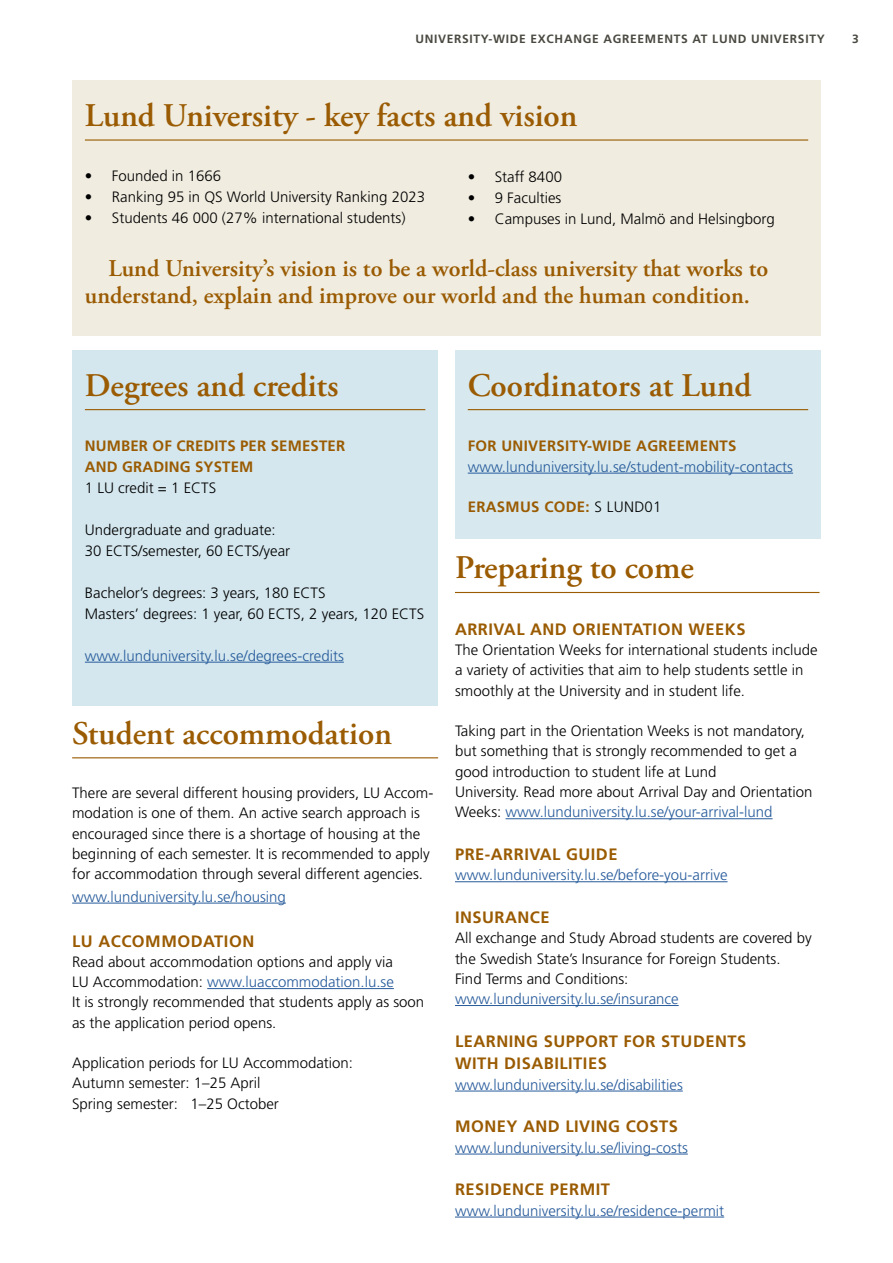
<style>
.page{position:relative;width:893px;height:1263px;background:#fff}
.page>*{position:absolute;margin:0;border:0;box-sizing:border-box;transform-origin:0 0}
.t1{font:600 33px "Adobe Garamond Pro";color:#9a5b02}
.t2{font:600 24px/27px "Adobe Garamond Pro";color:#9a5b02}
.t3{font:700 16.5px/22.5px "Frutiger LT Std";letter-spacing:.03em;color:#9a5b02}
.t4{font:300 15px/20.2px "Frutiger LT Std";color:#000}
.t5{font:300 15px "Frutiger LT Std";color:#275b9b}
.t6{font:700 15px/21px "Frutiger LT Std";letter-spacing:.01em;color:#9a5b02}
.t7{font:700 12px "Frutiger LT Std";letter-spacing:.06em;color:#4a4941}
.s1{color:#275b9b}
.s2{font-weight:300;color:#000}
</style>
<div class="page">
<hr style="left:72px;top:757px;width:366px;height:1px;background:#9a5b02">
<hr style="left:72px;top:903px;width:214px;height:1px;background:#275b9b">
<hr style="left:207px;top:988px;width:187px;height:1px;background:#275b9b">
<hr style="left:455px;top:592px;width:364px;height:1px;background:#9a5b02">
<hr style="left:506px;top:818px;width:267px;height:1px;background:#275b9b">
<hr style="left:455px;top:881px;width:272px;height:1px;background:#275b9b">
<hr style="left:455px;top:1005px;width:224px;height:1px;background:#275b9b">
<hr style="left:455px;top:1091px;width:228px;height:1px;background:#275b9b">
<hr style="left:455px;top:1154px;width:233px;height:1px;background:#275b9b">
<hr style="left:455px;top:1217px;width:269px;height:1px;background:#275b9b">
<div style="left:72px;top:350px;width:366px;height:356px;background:#d4e7ee"></div>
<hr style="left:85px;top:409px;width:340px;height:1px;background:#9a5b02">
<hr style="left:85px;top:662px;width:259px;height:1px;background:#275b9b">
<div style="left:455px;top:350px;width:366px;height:189px;background:#d7e9ef"></div>
<hr style="left:468px;top:409px;width:340px;height:1px;background:#9a5b02">
<hr style="left:468px;top:473px;width:325px;height:1px;background:#275b9b">
<div style="left:72px;top:81px;width:749px;height:255px;background:#f0ece0"></div>
<hr style="left:85px;top:139px;width:723px;height:2px;background:#9a5b02">
<p class="t7" style="left:415px;top:32px;width:411px">UNIVERSITY-WIDE EXCHANGE AGREEMENTS AT LUND UNIVERSITY</p>
<p class="t7" style="left:852px;top:32px;width:8px">3</p>
<h1 class="t1" style="left:85px;top:97px;width:494px">Lund University - key facts and vision</h1>
<p class="t4" style="left:85px;top:166px;width:138px">• Founded in 1666</p>
<p class="t4" style="left:85px;top:187px;width:342px">• Ranking 95 in QS World University Ranking 2023</p>
<p class="t4" style="left:85px;top:208px;width:322px">• Students 46 000 (27% international students)</p>
<h2 class="t2" style="left:85px;top:255px;width:685px;text-indent:24px">Lund University’s vision is to be a world-class university that works to understand, explain and improve our world and the human condition.</h2>
<p class="t4" style="left:468px;top:167px;width:96px">• Staff 8400</p>
<p class="t4" style="left:468px;top:188px;width:95px">• 9 Faculties</p>
<p class="t4" style="left:468px;top:209px;width:309px">• Campuses in Lund, Malmö and Helsingborg</p>
<h1 class="t1" style="left:85px;top:366px;width:255px">Degrees and credits</h1>
<p class="t6" style="left:85px;top:435px;width:262px">NUMBER OF CREDITS PER SEMESTER<br>AND GRADING SYSTEM</p>
<p class="t4" style="left:85px;top:477px;width:133px">1 LU credit = 1 ECTS</p>
<p class="t4" style="left:85px;top:519px;width:207px;line-height:21px">Undergraduate and graduate:<br>30 ECTS/semester, 60 ECTS/year</p>
<p class="t4" style="left:85px;top:582px;width:341px;line-height:21px">Bachelor’s degrees: 3 years, 180 ECTS<br>Masters’ degrees: 1 year, 60 ECTS, 2 years, 120 ECTS</p>
<p class="t5" style="left:85px;top:647px;width:260px">www.lunduniversity.lu.se/degrees-credits</p>
<h1 class="t1" style="left:72px;top:714px;width:321px">Student accommodation</h1>
<p class="t4" style="left:72px;top:783px;width:363px">There are several different housing providers, LU Accom&shy;modation is one of them. An active search approach is encouraged since there is a shortage of housing at the beginning of each semester. It is recommended to apply for accommodation through several different agencies.</p>
<p class="t5" style="left:72px;top:888px;width:215px">www.lunduniversity.lu.se/housing</p>
<p class="t3" style="left:72px;top:930px;width:184px">LU ACCOMMODATION</p>
<p class="t4" style="left:72px;top:952px;width:354px">Read about accommodation options and apply via<br>LU Accommodation: <span class="s1">www.luaccommodation.lu.se<br></span>It is strongly recommended that students apply as soon as the application period opens.</p>
<p class="t4" style="left:72px;top:1053px;width:282px">Application periods for LU Accommodation:<br>Autumn semester: 1–25 April<br>Spring semester: 1–25 October</p>
<h1 class="t1" style="left:468px;top:366px;width:285px">Coordinators at Lund</h1>
<p class="t6" style="left:468px;top:435px;width:270px">FOR UNIVERSITY-WIDE AGREEMENTS</p>
<p class="t5" style="left:468px;top:458px;width:327px">www.lunduniversity.lu.se/student-mobility-contacts</p>
<p class="t6" style="left:468px;top:496px;width:195px">ERASMUS CODE: <span class="s2">S LUND01</span></p>
<h1 class="t1" style="left:455px;top:549px;width:240px">Preparing to come</h1>
<p class="t3" style="left:455px;top:618px;width:292px">ARRIVAL AND ORIENTATION WEEKS</p>
<p class="t4" style="left:455px;top:640px;width:364px">The Orientation Weeks for international students include a variety of activities that aim to help students settle in smoothly at the University and in student life.</p>
<p class="t4" style="left:455px;top:721px;width:359px">Taking part in the Orientation Weeks is not mandatory, but something that is strongly recommended to get a good introduction to student life at Lund<br>University. Read more about Arrival Day and Orientation Weeks: <span class="s1">www.lunduniversity.lu.se/your-arrival-lund</span></p>
<p class="t3" style="left:455px;top:843px;width:164px">PRE-ARRIVAL GUIDE</p>
<p class="t5" style="left:455px;top:866px;width:274px">www.lunduniversity.lu.se/before-you-arrive</p>
<p class="t3" style="left:455px;top:906px;width:96px">INSURANCE</p>
<p class="t4" style="left:455px;top:928px;width:358px">All exchange and Study Abroad students are covered by the Swedish State’s Insurance for Foreign Students.<br>Find Terms and Conditions:</p>
<p class="t5" style="left:455px;top:990px;width:225px">www.lunduniversity.lu.se/insurance</p>
<p class="t3" style="left:455px;top:1030px;width:293px">LEARNING SUPPORT FOR STUDENTS<br>WITH DISABILITIES</p>
<p class="t5" style="left:455px;top:1076px;width:229px">www.lunduniversity.lu.se/disabilities</p>
<p class="t3" style="left:455px;top:1115px;width:225px">MONEY AND LIVING COSTS</p>
<p class="t5" style="left:455px;top:1139px;width:234px">www.lunduniversity.lu.se/living-costs</p>
<p class="t3" style="left:455px;top:1178px;width:157px">RESIDENCE PERMIT</p>
<p class="t5" style="left:455px;top:1202px;width:271px">www.lunduniversity.lu.se/residence-permit</p>
</div>
